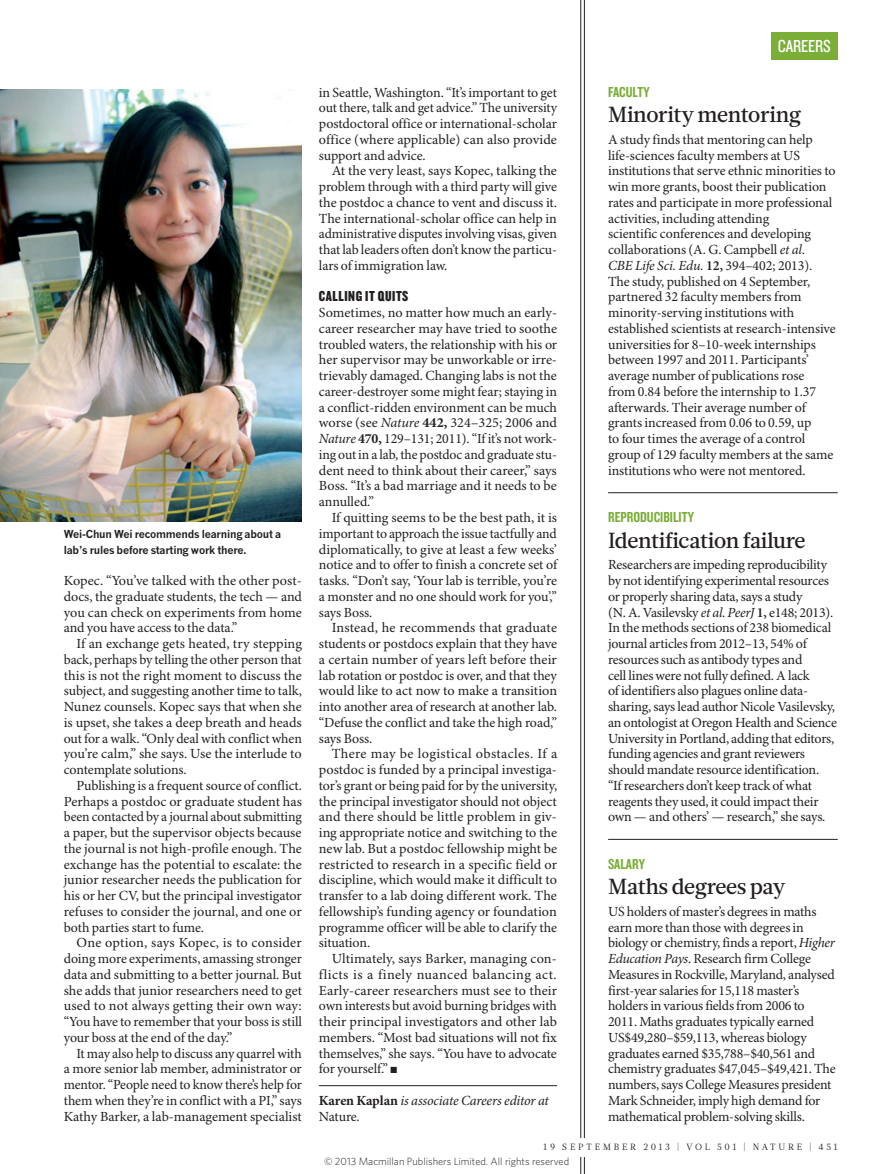
<style>
.page{position:relative;width:893px;height:1174px;background:#fff}
.page>*{position:absolute;margin:0;border:0;box-sizing:border-box;transform-origin:0 0}
.BRIEF_HEAD{font:500 21.75px "Glosa Math";letter-spacing:-.01em;color:#231f20}
.t1{font:18px "Knockout 29 Junior Ltweight";letter-spacing:-.005em;color:#fff}
.BRIEF_STRAP{font:15px "Knockout 49 Liteweight";color:#7aae36}
.CROSSHEAD{font:15px "Knockout 69 Full Liteweight";letter-spacing:.04em;color:#231f20}
.BODY_INDENT{font:13.95px/15.8px "Minion Pro";letter-spacing:-.005em;color:#231f20;text-align:justify}
.BRIEF_BODY{font:13.95px/15.8px "Minion Pro";letter-spacing:-.015em;color:#231f20}
.BRIEF_BODY_LAST{font:13.95px/15.8px "Minion Pro";letter-spacing:-.015em;color:#231f20}
.BODY_1ST_PARA{font:13.95px/15.8px "Minion Pro";letter-spacing:-.005em;color:#231f20;text-align:justify}
.AUTHOR_DETAILS{font:italic 13.95px/15.8px "Minion Pro";letter-spacing:-.01em;color:#231f20}
.PIC_CAPTION{font:700 10.8px/15.8px "News Gothic MTOT";letter-spacing:-.02em;color:#231f20}
.t2{font:300 10.5px "Whitney";color:#231f20}
.t3{font:9px "Glosa Math";letter-spacing:.305em;color:#231f20}
.s1{font-style:italic}
.s2{font-weight:700}
.s3{font-weight:700;font-style:normal}
.s4{font-style:normal}
.s5{font-weight:600}
</style>
<div class="page">
<hr style="left:584px;top:0;width:1px;height:1174px;background:#231f20">
<hr style="left:580px;top:0;width:1px;height:1174px;background:#231f20">
<hr style="left:608px;top:839px;width:230px;height:1px;background:#231f20">
<hr style="left:608px;top:492px;width:230px;height:1px;background:#231f20">
<hr style="left:319px;top:1085px;width:238px;height:1px;background:#231f20">
<img style="left:0;top:90px;width:302px;height:432px">
<div style="left:476px;top:1137px;width:362px;height:19px;background:#fff"></div>
<div style="left:771px;top:32px;width:67px;height:27px;background:#7aae36"></div>
<p class="PIC_CAPTION" style="left:64px;top:526px;width:219px">Wei-Chun Wei recommends learning about a lab’s rules before starting work there.</p>
<p class="BODY_INDENT" style="left:64px;top:573px;width:240px">Kopec. “You’ve talked with the other post&shy;docs, the graduate students, the tech — and you can check on experiments from home and you have access to the data.”</p>
<p class="BODY_INDENT" style="left:64px;top:636px;width:240px;text-indent:13px">If an exchange gets heated, try stepping back, perhaps by telling the other person that this is not the right moment to discuss the subject, and suggesting another time to talk, Nunez counsels. Kopec says that when she is upset, she takes a deep breath and heads out for a walk. “Only deal with conflict when you’re calm,” she says. Use the interlude to contemplate solutions.</p>
<p class="BODY_INDENT" style="left:64px;top:778px;width:240px;text-indent:13px">Publishing is a frequent source of conflict.<br>Perhaps a postdoc or graduate student has been contacted by a journal about submitting a paper, but the supervisor objects because the journal is not high-profile enough. The exchange has the potential to escalate: the junior researcher needs the publication for his or her CV, but the principal investigator refuses to consider the journal, and one or both parties start to fume.</p>
<p class="BODY_INDENT" style="left:64px;top:935px;width:240px;text-indent:13px">One option, says Kopec, is to consider doing more experiments, amassing stronger data and submitting to a better journal. But she adds that junior researchers need to get used to not always getting their own way: “You have to remember that your boss is still your boss at the end of the day.”</p>
<p class="BODY_INDENT" style="left:64px;top:1046px;width:240px;text-indent:13px">It may also help to discuss any quarrel with a more senior lab member, administrator or mentor. “People need to know there’s help for them when they’re in conflict with a PI,” says Kathy Barker, a lab-management specialist</p>
<p class="BODY_INDENT" style="left:319px;top:85px;width:240px">in Seattle, Washington. “It’s important to get out there, talk and get advice.” The university postdoctoral office or international-scholar office (where applicable) can also provide support and advice.</p>
<p class="BODY_INDENT" style="left:319px;top:164px;width:240px;text-indent:13px">At the very least, says Kopec, talking the problem through with a third party will give the postdoc a chance to vent and discuss it.<br>The international-scholar office can help in administrative disputes involving visas, given that lab leaders often don’t know the particu&shy;lars of immigration law.</p>
<p class="CROSSHEAD" style="left:319px;top:287px;width:91px">CALLING IT QUITS</p>
<p class="BODY_1ST_PARA" style="left:319px;top:305px;width:240px">Sometimes, no matter how much an early&shy;career researcher may have tried to soothe troubled waters, the relationship with his or her supervisor may be unworkable or irre&shy;trievably damaged. Changing labs is not the career-destroyer some might fear; staying in a conflict-ridden environment can be much worse (see <span class="s1">Nature</span> <span class="s2">442,</span> 324–325; 2006 and <span class="s1">Nature</span> <span class="s2">470,</span> 129–131; 2011). “If it’s not work&shy;ing out in a lab, the postdoc and graduate stu&shy;dent need to think about their career,” says Boss. “It’s a bad marriage and it needs to be annulled.”</p>
<p class="BODY_INDENT" style="left:319px;top:510px;width:240px;text-indent:13px">If quitting seems to be the best path, it is important to approach the issue tactfully and diplomatically, to give at least a few weeks’ notice and to offer to finish a concrete set of tasks. “Don’t say, ‘Your lab is terrible, you’re a monster and no one should work for you’,’’ says Boss.</p>
<p class="BODY_INDENT" style="left:319px;top:620px;width:240px;text-indent:13px">Instead, he recommends that graduate students or postdocs explain that they have a certain number of years left before their lab rotation or postdoc is over, and that they would like to act now to make a transition into another area of research at another lab. “Defuse the conflict and take the high road,” says Boss.</p>
<p class="BODY_INDENT" style="left:319px;top:746px;width:240px;text-indent:13px">There may be logistical obstacles. If a postdoc is funded by a principal investiga&shy;tor’s grant or being paid for by the university, the principal investigator should not object and there should be little problem in giv&shy;ing appropriate notice and switching to the new lab. But a postdoc fellowship might be restricted to research in a specific field or discipline, which would make it difficult to transfer to a lab doing different work. The fellowship’s funding agency or foundation programme officer will be able to clarify the situation.</p>
<p class="BODY_INDENT" style="left:319px;top:951px;width:240px;text-indent:13px">Ultimately, says Barker, managing con&shy;flicts is a finely nuanced balancing act.<br>Early-career researchers must see to their own interests but avoid burning bridges with their principal investigators and other lab members. “Most bad situations will not fix themselves,” she says. “You have to advocate for yourself.” ■</p>
<p class="AUTHOR_DETAILS" style="left:319px;top:1093px;width:231px"><span class="s3">Karen Kaplan</span> is associate Careers editor at<br><span class="s4">Nature</span>.</p>
<p class="t1" style="left:778px;top:34px;width:55px">CAREERS</p>
<p class="BRIEF_STRAP" style="left:608px;top:82px;width:43px">FACULTY</p>
<p class="BRIEF_HEAD" style="left:608px;top:100px;width:194px">Minority mentoring</p>
<p class="BRIEF_BODY" style="left:608px;top:132px;width:229px">A study finds that mentoring can help life-sciences faculty members at US institutions that serve ethnic minorities to win more grants, boost their publication rates and participate in more professional activities, including attending<br>scientific conferences and developing collaborations (A. G. Campbell <span class="s1">et al</span>.<br><span class="s1">CBE Life Sci. Edu.</span> <span class="s5">12,</span> 394–402; 2013).<br>The study, published on 4 September, partnered 32 faculty members from minority-serving institutions with established scientists at research-intensive universities for 8–10-week internships between 1997 and 2011. Participants’ average number of publications rose<br>from 0.84 before the internship to 1.37 afterwards. Their average number of grants increased from 0.06 to 0.59, up<br>to four times the average of a control group of 129 faculty members at the same institutions who were not mentored.</p>
<p class="BRIEF_STRAP" style="left:608px;top:507px;width:87px">REPRODUCIBILITY</p>
<p class="BRIEF_HEAD" style="left:608px;top:526px;width:199px">Identification failure</p>
<p class="BRIEF_BODY" style="left:608px;top:557px;width:230px">Researchers are impeding reproducibility by not identifying experimental resources or properly sharing data, says a study<br>(N. A. Vasilevsky <span class="s1">et al</span>. <span class="s1">PeerJ</span> <span class="s5">1,</span> e148; 2013).<br>In the methods sections of 238 biomedical journal articles from 2012–13, 54% of resources such as antibody types and<br>cell lines were not fully defined. A lack<br>of identifiers also plagues online data&shy;sharing, says lead author Nicole Vasilevsky, an ontologist at Oregon Health and Science University in Portland, adding that editors, funding agencies and grant reviewers should mandate resource identification.<br>“If researchers don’t keep track of what reagents they used, it could impact their own — and others’ — research,” she says.</p>
<p class="BRIEF_STRAP" style="left:608px;top:854px;width:38px">SALARY</p>
<p class="BRIEF_HEAD" style="left:608px;top:872px;width:179px">Maths degrees pay</p>
<p class="BRIEF_BODY_LAST" style="left:608px;top:904px;width:229px">US holders of master’s degrees in maths earn more than those with degrees in biology or chemistry, finds a report, <span class="s1">Higher Education Pays</span>. Research firm College Measures in Rockville, Maryland, analysed first-year salaries for 15,118 master’s holders in various fields from 2006 to 2011. Maths graduates typically earned US$49,280–$59,113, whereas biology graduates earned $35,788–$40,561 and chemistry graduates $47,045–$49,421. The numbers, says College Measures president Mark Schneider, imply high demand for mathematical problem-solving skills.</p>
<p class="t3" style="left:544px;top:1141px;width:296px">19 SEPTEMBER 2013 | VOL 501 | NATURE | 451</p>
<p class="t2" style="left:324px;top:1154px;width:247px">© 2013 Macmillan Publishers Limited. All rights reserved</p>
</div>
